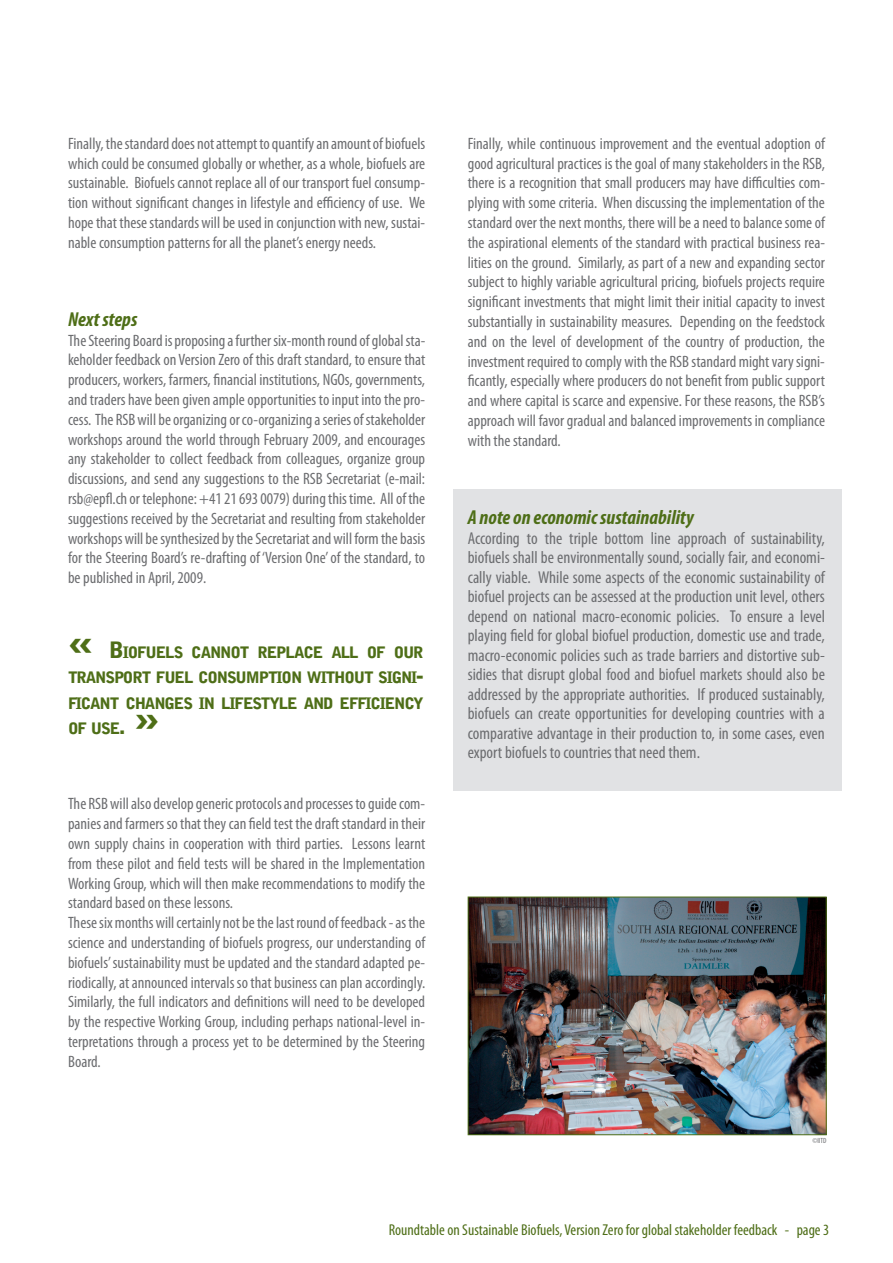
<style>
.page{position:relative;width:893px;height:1263px;background:#fff}
.page>*{position:absolute;margin:0;border:0;box-sizing:border-box;transform-origin:0 0}
.t1{font:italic 700 condensed 20.25px "Myriad Pro";color:#4e6e17}
.t2{font:condensed 17.25px/19.5px "Myriad Pro";color:#6c6d70;text-align:justify}
.t3{font:condensed 16.5px/19.8px "Myriad Pro";color:#6c6d70;text-align:justify}
.t4{font:900 15.75px/25.5px "Bell Gothic Std";letter-spacing:-.07em;color:#4e6e17;text-align:justify}
.t5{font:condensed 15.75px "Myriad Pro";color:#4e6e17}
.t6{font:condensed 7.5px "Myriad Pro";color:#6c6d70}
.s1{font-size:45px}
.s2{font-size:22.5px}
</style>
<div class="page">
<div style="left:453px;top:489px;width:389px;height:302px;background:#e1e2e4"></div>
<img style="left:470px;top:899px;width:355px;height:234px">
<div style="left:468px;top:897px;width:359px;height:238px;border:1px solid #4e6e17"></div>
<p class="t3" style="left:68px;top:133px;width:359px">Finally, the standard does not attempt to quantify an amount of biofuels which could be consumed globally or whether, as a whole, biofuels are sustainable. Biofuels cannot replace all of our transport fuel consump&shy;tion without significant changes in lifestyle and efficiency of use. We hope that these standards will be used in conjunction with new, sustai&shy;nable consumption patterns for all the planet’s energy needs.</p>
<p class="t1" style="left:68px;top:306px;width:71px">Next steps</p>
<p class="t3" style="left:68px;top:330px;width:359px">The Steering Board is proposing a further six-month round of global sta&shy;keholder feedback on Version Zero of this draft standard, to ensure that producers, workers, farmers, financial institutions, NGOs, governments, and traders have been given ample opportunities to input into the pro&shy;cess. The RSB will be organizing or co-organizing a series of stakeholder workshops around the world through February 2009, and encourages any stakeholder to collect feedback from colleagues, organize group discussions, and send any suggestions to the RSB Secretariat (e-mail: rsb@epfl.ch or telephone: +41 21 693 0079) during this time. All of the suggestions received by the Secretariat and resulting from stakeholder workshops will be synthesized by the Secretariat and will form the basis for the Steering Board’s re-drafting of ‘Version One’ of the standard, to be published in April, 2009.</p>
<p class="t4" style="left:68px;top:640px;width:357px"><span class="s1">«</span> <span class="s2">B</span>IOFUELS CANNOT REPLACE ALL OF OUR TRANSPORT FUEL CONSUMPTION WITHOUT SIGNI<span class="s2">-</span>FICANT CHANGES IN LIFESTYLE AND EFFICIENCY OF USE<span class="s2">.</span> <span class="s1">»</span></p>
<p class="t3" style="left:68px;top:794px;width:359px;text-align:left">The RSB will also develop generic protocols and processes to guide com&shy;panies and farmers so that they can field test the draft standard in their own supply chains in cooperation with third parties. Lessons learnt from these pilot and field tests will be shared in the Implementation Working Group, which will then make recommendations to modify the standard based on these lessons.<br>These six months will certainly not be the last round of feedback - as the science and understanding of biofuels progress, our understanding of biofuels’ sustainability must be updated and the standard adapted pe&shy;riodically, at announced intervals so that business can plan accordingly.<br>Similarly, the full indicators and definitions will need to be developed by the respective Working Group, including perhaps national-level in&shy;terpretations through a process yet to be determined by the Steering Board.</p>
<p class="t3" style="left:468px;top:133px;width:359px">Finally, while continuous improvement and the eventual adoption of good agricultural practices is the goal of many stakeholders in the RSB, there is a recognition that small producers may have difficulties com&shy;plying with some criteria. When discussing the implementation of the standard over the next months, there will be a need to balance some of the aspirational elements of the standard with practical business rea&shy;lities on the ground. Similarly, as part of a new and expanding sector subject to highly variable agricultural pricing, biofuels projects require significant investments that might limit their initial capacity to invest substantially in sustainability measures. Depending on the feedstock and on the level of development of the country of production, the investment required to comply with the RSB standard might vary signi&shy;ficantly, especially where producers do not benefit from public support and where capital is scarce and expensive. For these reasons, the RSB’s approach will favor gradual and balanced improvements in compliance with the standard.</p>
<p class="t1" style="left:468px;top:505px;width:228px">A note on economic sustainability</p>
<p class="t2" style="left:468px;top:528px;width:359px">According to the triple bottom line approach of sustainability, biofuels shall be environmentally sound, socially fair, and economi&shy;cally viable. While some aspects of the economic sustainability of biofuel projects can be assessed at the production unit level, others depend on national macro-economic policies. To ensure a level playing field for global biofuel production, domestic use and trade, macro-economic policies such as trade barriers and distortive sub&shy;sidies that disrupt global food and biofuel markets should also be addressed by the appropriate authorities. If produced sustainably, biofuels can create opportunities for developing countries with a comparative advantage in their production to, in some cases, even export biofuels to countries that need them.</p>
<p class="t6" style="left:812px;top:1135px;width:16px">©IITD</p>
<p class="t5" style="left:389px;top:1220px;width:442px">Roundtable on Sustainable Biofuels, Version Zero for global stakeholder feedback - page 3</p>
</div>
